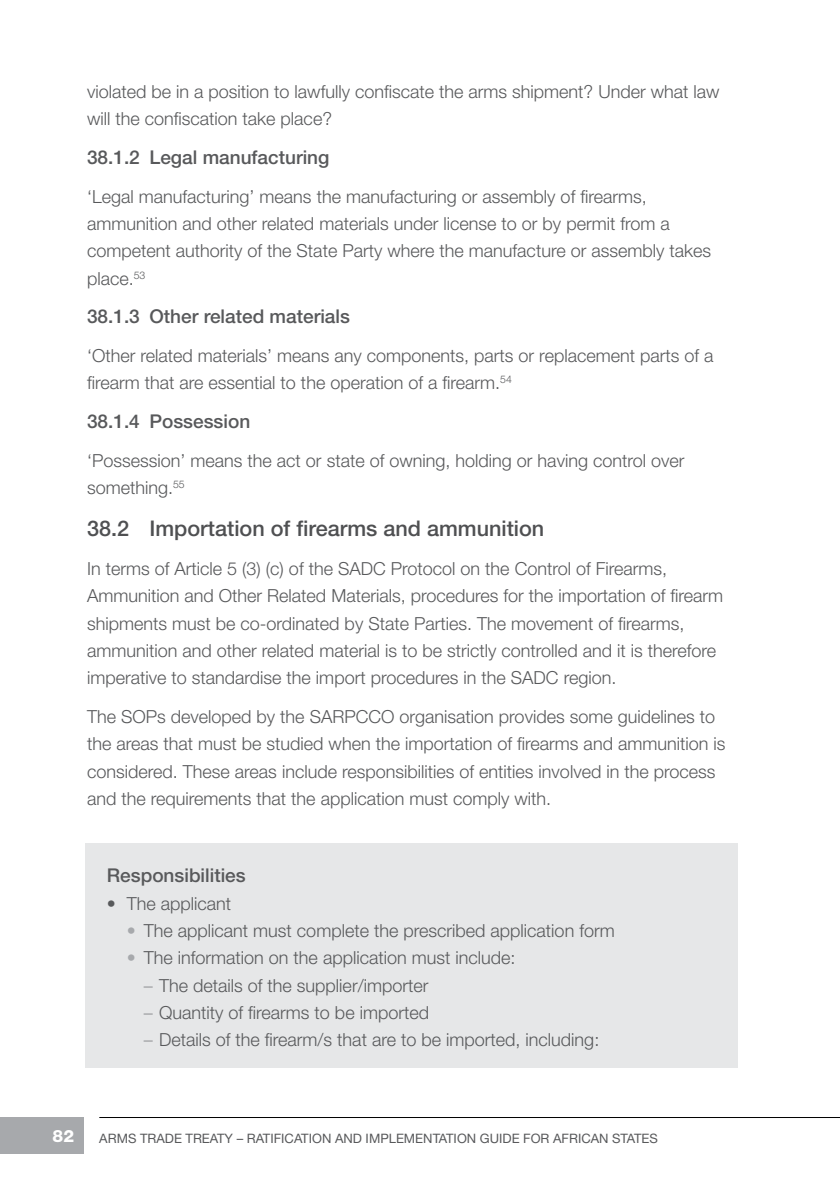
<style>
.page{position:relative;width:840px;height:1191px;background:#fff}
.page>*{position:absolute;margin:0;border:0;box-sizing:border-box;transform-origin:0 0}
.t1{font:500 21.6px "Helvetica Neue LT Std";color:#4f5052}
.t2{font:500 19px "Helvetica Neue LT Std";color:#58595b}
.t3{font:300 18px/27.4px "Helvetica Neue LT Std";color:#58595b}
.t4{font:800 17px "Helvetica Neue LT Std";color:#fff}
.t5{font:13px "Helvetica Neue LT Std";color:#58595b}
.s1{color:#a7a9ac}
.s2{color:#939598}
</style>
<div class="page">
<div style="left:0;top:1117px;width:83px;height:36px;background:#a7a9ac"></div>
<hr style="left:99px;top:1117px;width:740px;height:1px;background:#000">
<div style="left:85px;top:843px;width:652px;height:224px;background:#e6e7e8"></div>
<p class="t3" style="left:87px;top:77px;width:633px">violated be in a position to lawfully confiscate the arms shipment? Under what law will the confiscation take place?</p>
<p class="t2" style="left:87px;top:146px;width:244px">38.1.2 Legal manufacturing</p>
<p class="t3" style="left:87px;top:182px;width:625px">‘Legal manufacturing’ means the manufacturing or assembly of firearms, ammunition and other related materials under license to or by permit from a competent authority of the State Party where the manufacture or assembly takes place.<sup>53</sup></p>
<p class="t2" style="left:87px;top:305px;width:264px">38.1.3 Other related materials</p>
<p class="t3" style="left:87px;top:341px;width:627px">‘Other related materials’ means any components, parts or replacement parts of a firearm that are essential to the operation of a firearm.<sup>54</sup></p>
<p class="t2" style="left:87px;top:410px;width:165px">38.1.4 Possession</p>
<p class="t3" style="left:87px;top:446px;width:598px">‘Possession’ means the act or state of owning, holding or having control over something.<sup>55</sup></p>
<p class="t1" style="left:87px;top:516px;width:458px">38.2 Importation of firearms and ammunition</p>
<p class="t3" style="left:87px;top:554px;width:637px">In terms of Article 5 (3) (c) of the SADC Protocol on the Control of Firearms, Ammunition and Other Related Materials, procedures for the importation of firearm shipments must be co-ordinated by State Parties. The movement of firearms, ammunition and other related material is to be strictly controlled and it is therefore imperative to standardise the import procedures in the SADC region.</p>
<p class="t3" style="left:87px;top:702px;width:639px">The SOPs developed by the SARPCCO organisation provides some guidelines to the areas that must be studied when the importation of firearms and ammunition is considered. These areas include responsibilities of entities involved in the process and the requirements that the application must comply with.</p>
<p class="t2" style="left:107px;top:864px;width:140px">Responsibilities</p>
<p class="t3" style="left:107px;top:889px;width:126px">• The applicant</p>
<p class="t3" style="left:127px;top:916px;width:489px"><span class="s1">•</span> The applicant must complete the prescribed application form</p>
<p class="t3" style="left:127px;top:944px;width:390px"><span class="s1">•</span> The information on the application must include:</p>
<p class="t3" style="left:144px;top:971px;width:286px"><span class="s2">–</span> The details of the supplier/importer</p>
<p class="t3" style="left:144px;top:998px;width:287px"><span class="s2">–</span> Quantity of firearms to be imported</p>
<p class="t3" style="left:144px;top:1026px;width:457px"><span class="s2">–</span> Details of the firearm/s that are to be imported, including:</p>
<p class="t4" style="left:53px;top:1126px;width:23px">82</p>
<p class="t5" style="left:99px;top:1130px;width:67px">ARMS TRADE</p>
<p class="t5" style="left:185px;top:1130px;width:69px">TREATY – RATIFI</p>
<p class="t5" style="left:284px;top:1130px;width:155px">CATION AND IMPLEMENTATI</p>
<p class="t5" style="left:457px;top:1130px;width:41px">ON GUIDE</p>
<p class="t5" style="left:523px;top:1130px;width:106px">FOR AF RI CAN STATES</p>
</div>
